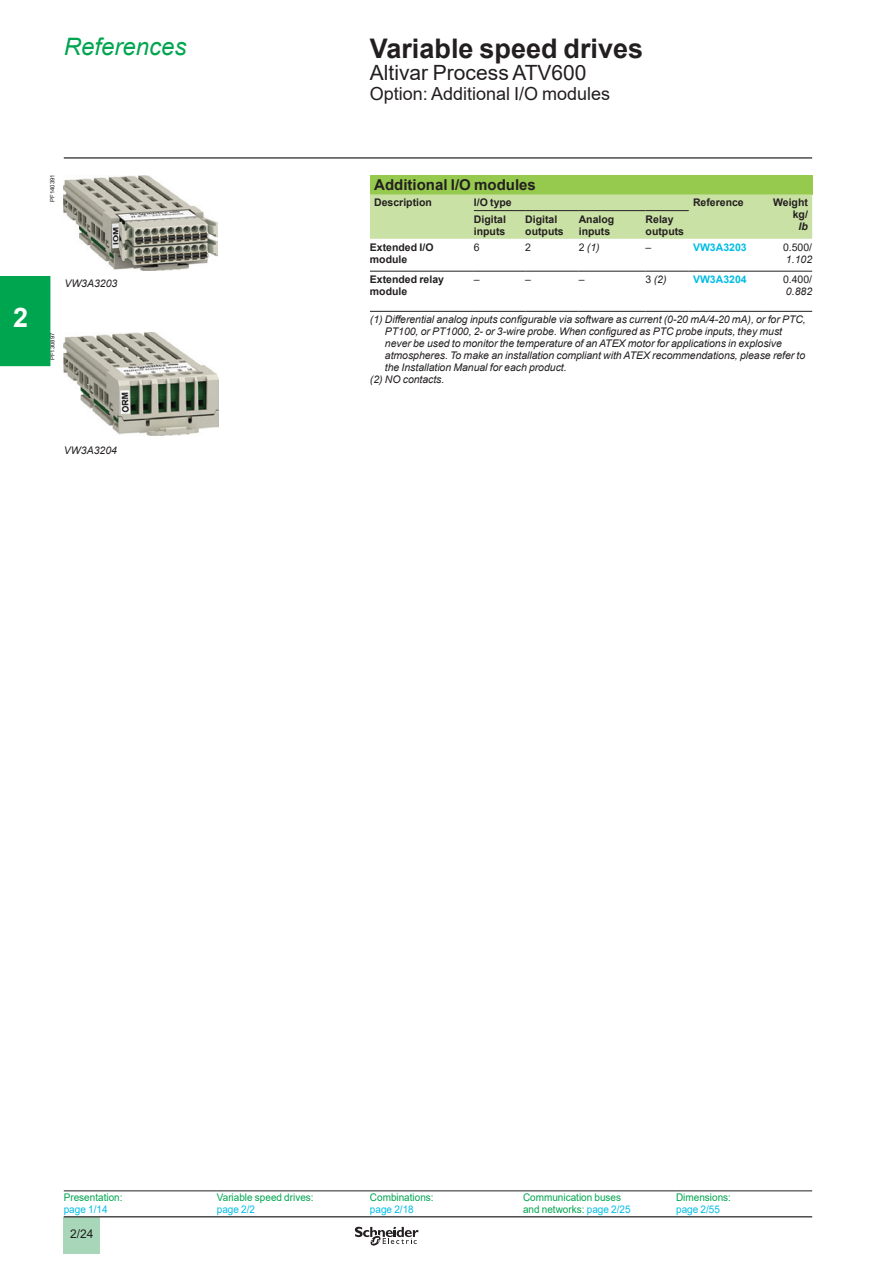
<style>
.page{position:relative;width:893px;height:1263px;background:#fff}
.page>*{position:absolute;margin:0;border:0;box-sizing:border-box;transform-origin:0 0}
._0_TitleLev1{font:700 27px "Arial";color:#231f20}
.t1{font:700 27px "Arial";color:#fff}
._0_Topic{font:italic 24px "Arial";color:#00a54f}
._0_TitleLev2{font:21px "Arial";color:#231f20}
._0_TitleLev3{font:18px "Arial";color:#231f20}
._1_Section_3__10{font:700 15px "Arial";color:#231f20}
.t2{font:12px "Arial";color:#231f20}
._1_Legend___Nota__7{font:italic 10.5px/12px "Arial";letter-spacing:-.005em;color:#231f20}
._1_Section_5__7{font:700 10.5px/12px "Arial";color:#231f20}
._0_SeePage{font:10.5px/12px "Arial";color:#00a54f;scale:.95 1}
._0_SeePage-2{font:10.5px "Arial";color:#00bde5;scale:.95 1}
._1_Text__7{font:10.5px/12px "Arial";color:#231f20}
.Cell_ReferenceProduc{font:700 10.5px "Arial";color:#00bde5}
._1_Section_5__7__Rig{font:700 10.5px/12px "Arial";color:#231f20;text-align:center}
._1_Text__7-2{font:italic 10.5px "Arial";color:#231f20}
.Picture_Number{font:6px "Arial";color:#231f20}
.s1{font-style:italic}
.s2{font-style:normal}
.s3{color:#00bde5}
</style>
<div class="page">
<hr style="left:64px;top:157px;width:748px;height:2px;background:#231f20">
<div style="left:64px;top:1217px;width:36px;height:37px;background:#a7d7b8"></div>
<hr style="left:64px;top:1216px;width:748px;height:1px;background:#231f20">
<svg style="left:355px;top:1226px;width:64px;height:20px"></svg>
<hr style="left:64px;top:1190px;width:153px;height:1px;background:#231f20">
<hr style="left:217px;top:1190px;width:153px;height:1px;background:#231f20">
<hr style="left:370px;top:1190px;width:153px;height:1px;background:#231f20">
<hr style="left:523px;top:1190px;width:153px;height:1px;background:#231f20">
<hr style="left:676px;top:1190px;width:136px;height:1px;background:#231f20">
<img style="left:64px;top:175px;width:153px;height:96px">
<img style="left:64px;top:333px;width:155px;height:103px">
<div style="left:370px;top:175px;width:442px;height:19px;background:#96ca4e"></div>
<div style="left:370px;top:194px;width:442px;height:45px;background:#c9e1a4"></div>
<hr style="left:474px;top:210px;width:51px;height:1px;background:#231f20">
<hr style="left:525px;top:210px;width:54px;height:1px;background:#231f20">
<hr style="left:579px;top:210px;width:67px;height:1px;background:#231f20">
<hr style="left:646px;top:210px;width:43px;height:1px;background:#231f20">
<hr style="left:370px;top:271px;width:104px;height:1px;background:#231f20">
<hr style="left:474px;top:271px;width:51px;height:1px;background:#231f20">
<hr style="left:525px;top:271px;width:54px;height:1px;background:#231f20">
<hr style="left:579px;top:271px;width:67px;height:1px;background:#231f20">
<hr style="left:646px;top:271px;width:43px;height:1px;background:#231f20">
<hr style="left:689px;top:271px;width:77px;height:1px;background:#231f20">
<hr style="left:766px;top:271px;width:46px;height:1px;background:#231f20">
<hr style="left:370px;top:311px;width:104px;height:1px;background:#231f20">
<hr style="left:474px;top:311px;width:51px;height:1px;background:#231f20">
<hr style="left:525px;top:311px;width:54px;height:1px;background:#231f20">
<hr style="left:579px;top:311px;width:67px;height:1px;background:#231f20">
<hr style="left:646px;top:311px;width:43px;height:1px;background:#231f20">
<hr style="left:689px;top:311px;width:77px;height:1px;background:#231f20">
<hr style="left:766px;top:311px;width:46px;height:1px;background:#231f20">
<div style="left:0;top:276px;width:50px;height:90px;background:#00a54f"></div>
<p class="_0_Topic" style="left:64px;top:31px;width:124px">References</p>
<p class="_0_TitleLev1" style="left:370px;top:29px;width:275px">Variable speed drives</p>
<p class="_0_TitleLev2" style="left:370px;top:58px;width:218px">Altivar Process ATV600</p>
<p class="_0_TitleLev3" style="left:370px;top:81px;width:242px">Option: Additional I/O modules</p>
<p class="Picture_Number" style="left:48px;top:202px;width:29px;rotate:-90deg">PF140391</p>
<h1 class="t1" style="left:13px;top:299px;width:17px">2</h1>
<p class="_1_Legend___Nota__7" style="left:64px;top:277px;width:55px">VW3A3203</p>
<p class="Picture_Number" style="left:48px;top:360px;width:29px;rotate:-90deg">PF130897</p>
<p class="_1_Legend___Nota__7" style="left:64px;top:444px;width:55px">VW3A3204</p>
<p class="_1_Section_3__10" style="left:374px;top:174px;width:163px">Additional I/O modules</p>
<p class="_1_Section_5__7" style="left:374px;top:197px;width:59px">Description</p>
<p class="_1_Section_5__7" style="left:474px;top:197px;width:39px">I/O type</p>
<p class="_1_Section_5__7" style="left:693px;top:197px;width:52px">Reference</p>
<p class="_1_Section_5__7__Rig" style="left:773px;top:197px;width:36px">Weight</p>
<p class="_1_Section_5__7__Rig" style="left:793px;top:209px;width:17px">kg/ <span class="s1">lb</span></p>
<p class="_1_Section_5__7" style="left:474px;top:213px;width:34px">Digital inputs</p>
<p class="_1_Section_5__7" style="left:525px;top:213px;width:40px">Digital outputs</p>
<p class="_1_Section_5__7" style="left:579px;top:213px;width:37px">Analog inputs</p>
<p class="_1_Section_5__7" style="left:646px;top:213px;width:40px">Relay outputs</p>
<p class="_1_Section_5__7" style="left:370px;top:241px;width:65px">Extended I/O module</p>
<p class="_1_Text__7" style="left:474px;top:241px;width:7px">6</p>
<p class="_1_Text__7" style="left:525px;top:241px;width:7px">2</p>
<p class="_1_Text__7-2" style="left:579px;top:240px;width:22px"><span class="s2">2</span> (1)</p>
<p class="_1_Text__7" style="left:646px;top:241px;width:7px">–</p>
<p class="Cell_ReferenceProduc" style="left:693px;top:240px;width:55px">VW3A3203</p>
<p class="_1_Text__7" style="left:783px;top:241px;width:31px">0.500/<br><span class="s1">1.102</span></p>
<p class="_1_Section_5__7" style="left:370px;top:273px;width:76px">Extended relay module</p>
<p class="_1_Text__7" style="left:474px;top:273px;width:7px">–</p>
<p class="_1_Text__7" style="left:525px;top:273px;width:7px">–</p>
<p class="_1_Text__7" style="left:579px;top:273px;width:7px">–</p>
<p class="_1_Text__7-2" style="left:646px;top:273px;width:22px"><span class="s2">3</span> (2)</p>
<p class="Cell_ReferenceProduc" style="left:693px;top:272px;width:55px">VW3A3204</p>
<p class="_1_Text__7" style="left:783px;top:273px;width:31px">0.400/<br><span class="s1">0.882</span></p>
<p class="_1_Legend___Nota__7" style="left:385px;top:314px;width:422px;text-indent:-15px">(1) Differential analog inputs configurable via software as current (0-20 mA/4-20 mA), or for PTC, PT100, or PT1000, 2- or 3-wire probe. When configured as PTC probe inputs, they must never be used to monitor the temperature of an ATEX motor for applications in explosive atmospheres. To make an installation compliant with ATEX recommendations, please refer to the Installation Manual for each product.</p>
<p class="_1_Legend___Nota__7" style="left:370px;top:374px;width:76px">(2) NO contacts.</p>
<p class="_0_SeePage" style="left:64px;top:1191px;width:63px">Presentation:</p>
<p class="_0_SeePage-2" style="left:64px;top:1202px;width:48px">page 1/14</p>
<p class="t2" style="left:70px;top:1225px;width:25px">2/24</p>
<p class="_0_SeePage" style="left:217px;top:1191px;width:103px">Variable speed drives:</p>
<p class="_0_SeePage-2" style="left:217px;top:1202px;width:42px">page 2/2</p>
<p class="_0_SeePage" style="left:370px;top:1191px;width:69px">Combinations:</p>
<p class="_0_SeePage-2" style="left:370px;top:1202px;width:48px">page 2/18</p>
<p class="_0_SeePage" style="left:523px;top:1191px;width:115px">Communication buses and networks: <span class="s3">page 2/25</span></p>
<p class="_0_SeePage" style="left:676px;top:1191px;width:59px">Dimensions:</p>
<p class="_0_SeePage-2" style="left:676px;top:1202px;width:48px">page 2/55</p>
</div>
